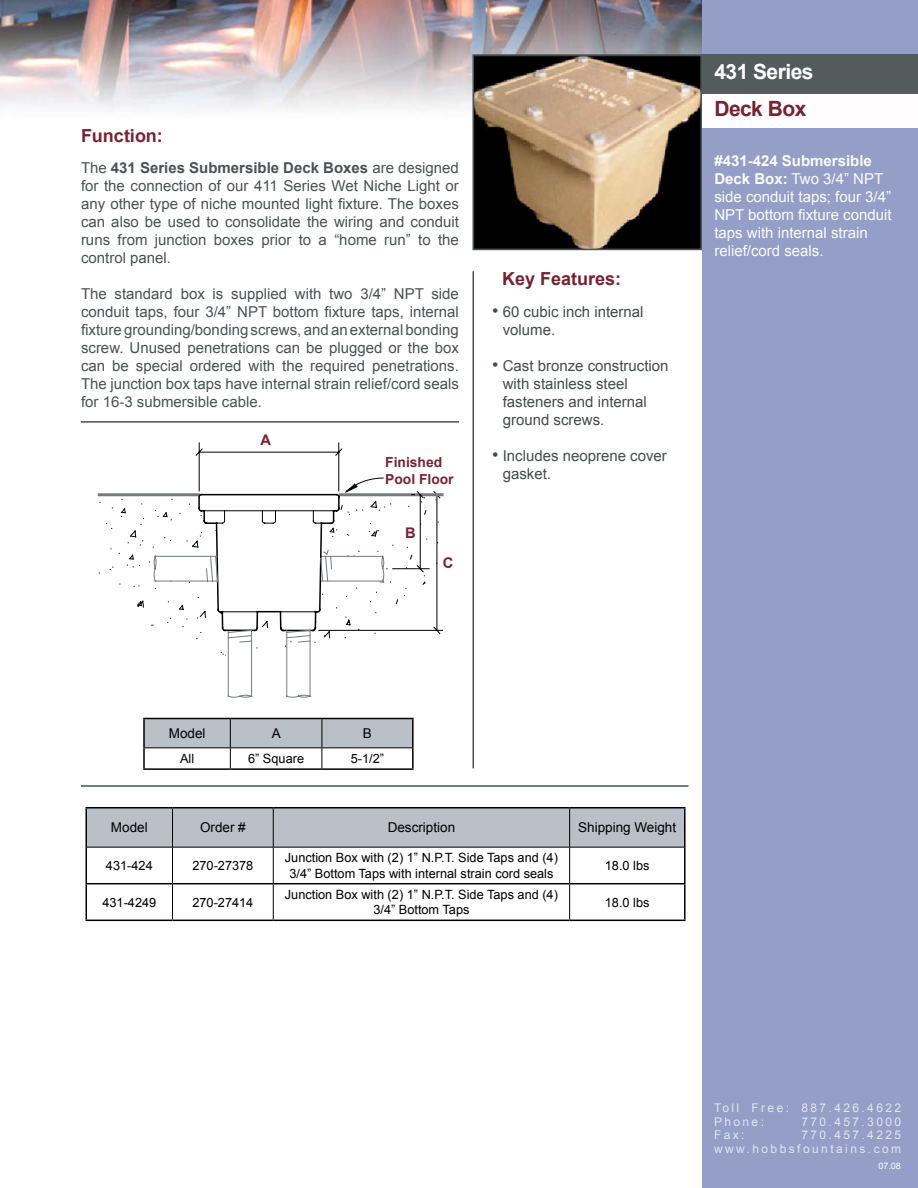
<style>
.page{position:relative;width:918px;height:1188px;background:#fff}
.page>*{position:absolute;margin:0;border:0;box-sizing:border-box;transform-origin:0 0}
.t1{font:700 21px "Arial";letter-spacing:-.025em;color:#fff}
.t2{font:700 21px "Arial";letter-spacing:-.025em;color:#772232}
.t3{font:700 18px "Arial";color:#772232}
.t4{font:18px "Arial";color:#444b4c}
.t5{font:15px/18px "Arial";color:#4a5253;text-align:justify}
.t6{font:15px/18px "Arial";color:#444b4c}
.t7{font:15px/18px "Arial";color:#fafdff}
.t8{font:700 14.7px "Arial";color:#772232}
.t9{font:700 13.8px/16.6px "Arial";color:#772232}
.t10{font:13.5px "Arial";color:#000}
.t11{font:12.75px/15.3px "Arial";color:#000;text-align:center}
.t12{font:12px/13.5px "Arial";letter-spacing:.2em;color:#fafdff}
.t13{font:9px "Arial";color:#fff}
.s1{font-weight:700}
</style>
<div class="page">
<img style="left:0;top:0;width:702px;height:110px">
<div style="left:702px;top:0;width:216px;height:1188px;background:#949ec6"></div>
<div style="left:702px;top:92px;width:216px;height:36px;background:#fffdfe"></div>
<div style="left:702px;top:54px;width:216px;height:40px;background:#545b5d"></div>
<hr style="left:81px;top:421px;width:378px;height:2px;background:#4a5253">
<hr style="left:472px;top:271px;width:2px;height:497px;background:#4a5253">
<hr style="left:81px;top:785px;width:607px;height:2px;background:#4a5253">
<img style="left:475px;top:57px;width:224px;height:190px">
<div style="left:472px;top:54px;width:230px;height:196px;border:2px solid #4a5253"></div>
<svg style="left:99px;top:443px;width:243px;height:131px"></svg>
<hr style="left:99px;top:493px;width:99px;height:3px;background:#737b7f">
<svg style="left:107px;top:478px;width:336px;height:220px"></svg>
<div style="left:87px;top:808px;width:597px;height:39px;background:#bac0c7"></div>
<hr style="left:172px;top:808px;width:1px;height:39px;background:#000">
<hr style="left:273px;top:808px;width:1px;height:39px;background:#000">
<hr style="left:569px;top:808px;width:1px;height:39px;background:#000">
<hr style="left:87px;top:847px;width:86px;height:1px;background:#000">
<hr style="left:173px;top:847px;width:100px;height:1px;background:#000">
<hr style="left:172px;top:848px;width:1px;height:35px;background:#000">
<hr style="left:273px;top:847px;width:297px;height:1px;background:#000">
<hr style="left:273px;top:848px;width:1px;height:35px;background:#000">
<hr style="left:570px;top:847px;width:114px;height:1px;background:#000">
<hr style="left:569px;top:848px;width:1px;height:35px;background:#000">
<hr style="left:172px;top:884px;width:1px;height:36px;background:#000">
<hr style="left:273px;top:884px;width:1px;height:36px;background:#000">
<hr style="left:569px;top:884px;width:1px;height:36px;background:#000">
<hr style="left:86px;top:807px;width:87px;height:1px;background:#000">
<hr style="left:86px;top:808px;width:1px;height:39px;background:#000">
<hr style="left:173px;top:807px;width:100px;height:1px;background:#000">
<hr style="left:273px;top:807px;width:297px;height:1px;background:#000">
<hr style="left:570px;top:807px;width:116px;height:1px;background:#000">
<hr style="left:684px;top:808px;width:2px;height:39px;background:#000">
<hr style="left:86px;top:847px;width:1px;height:36px;background:#000">
<hr style="left:684px;top:847px;width:2px;height:36px;background:#000">
<hr style="left:86px;top:883px;width:87px;height:1px;background:#000">
<hr style="left:86px;top:884px;width:1px;height:36px;background:#000">
<hr style="left:173px;top:883px;width:100px;height:1px;background:#000">
<hr style="left:273px;top:883px;width:297px;height:1px;background:#000">
<hr style="left:570px;top:883px;width:116px;height:1px;background:#000">
<hr style="left:684px;top:884px;width:2px;height:36px;background:#000">
<hr style="left:86px;top:920px;width:87px;height:1px;background:#000">
<hr style="left:173px;top:920px;width:100px;height:1px;background:#000">
<hr style="left:273px;top:920px;width:297px;height:1px;background:#000">
<hr style="left:570px;top:920px;width:116px;height:1px;background:#000">
<hr style="left:143px;top:747px;width:88px;height:1px;background:#000">
<svg style="left:144px;top:719px;width:268px;height:49px"></svg>
<hr style="left:143px;top:718px;width:87px;height:1px;background:#000">
<hr style="left:143px;top:719px;width:2px;height:28px;background:#000">
<hr style="left:230px;top:718px;width:92px;height:1px;background:#000">
<hr style="left:322px;top:718px;width:92px;height:1px;background:#000">
<hr style="left:412px;top:719px;width:2px;height:29px;background:#000">
<hr style="left:412px;top:748px;width:2px;height:20px;background:#000">
<hr style="left:230px;top:768px;width:92px;height:2px;background:#000">
<hr style="left:322px;top:768px;width:92px;height:2px;background:#000">
<hr style="left:143px;top:748px;width:2px;height:20px;background:#000">
<hr style="left:143px;top:768px;width:87px;height:2px;background:#000">
<p class="t3" style="left:81px;top:124px;width:83px">Function:</p>
<p class="t5" style="left:81px;top:159px;width:379px">The <span class="s1">431 Series Submersible Deck Boxes</span> are designed for the connection of our 411 Series Wet Niche Light or any other type of niche mounted light fixture. The boxes can also be used to consolidate the wiring and conduit runs from junction boxes prior to a “home run” to the control panel.</p>
<p class="t5" style="left:81px;top:285px;width:379px">The standard box is supplied with two 3/4” NPT side conduit taps, four 3/4” NPT bottom fixture taps, internal fixture grounding/bonding screws, and an external bonding screw. Unused penetrations can be plugged or the box can be special ordered with the required penetrations.<br>The junction box taps have internal strain relief/cord seals for 16-3 submersible cable.</p>
<p class="t8" style="left:261px;top:430px;width:12px">A</p>
<p class="t9" style="left:385px;top:454px;width:70px">Finished<br>Pool Floor</p>
<p class="t8" style="left:405px;top:523px;width:12px">B</p>
<p class="t8" style="left:443px;top:554px;width:12px">C</p>
<p class="t3" style="left:502px;top:267px;width:121px">Key Features:</p>
<p class="t6" style="left:503px;top:303px;width:142px">60 cubic inch internal volume.</p>
<p class="t6" style="left:503px;top:357px;width:167px">Cast bronze construction with stainless steel fasteners and internal ground screws.</p>
<p class="t6" style="left:503px;top:447px;width:166px">Includes neoprene cover gasket.</p>
<p class="t4" style="left:492px;top:299px;width:8px">•</p>
<p class="t4" style="left:492px;top:353px;width:8px">•</p>
<p class="t4" style="left:492px;top:443px;width:8px">•</p>
<h1 class="t1" style="left:714px;top:58px;width:101px">431 Series</h1>
<h1 class="t2" style="left:714px;top:95px;width:94px">Deck Box</h1>
<p class="t7" style="left:714px;top:152px;width:179px"><span class="s1">#431-424 Submersible<br>Deck Box:</span> Two 3/4” NPT side conduit taps; four 3/4”<br>NPT bottom fixture conduit taps with internal strain relief/cord seals.</p>
<p class="t10" style="left:169px;top:725px;width:38px">Model</p>
<p class="t10" style="left:272px;top:725px;width:11px">A</p>
<p class="t10" style="left:363px;top:725px;width:11px">B</p>
<p class="t11" style="left:180px;top:751px;width:16px">All</p>
<p class="t11" style="left:248px;top:751px;width:57px">6” Square</p>
<p class="t11" style="left:351px;top:751px;width:35px">5-1/2”</p>
<p class="t10" style="left:111px;top:819px;width:38px">Model</p>
<p class="t10" style="left:200px;top:819px;width:47px">Order #</p>
<p class="t10" style="left:388px;top:819px;width:69px">Description</p>
<p class="t10" style="left:578px;top:819px;width:100px">Shipping Weight</p>
<p class="t11" style="left:106px;top:858px;width:48px">431-424</p>
<p class="t11" style="left:192px;top:858px;width:62px">270-27378</p>
<p class="t11" style="left:285px;top:850px;width:275px">Junction Box with (2) 1” N.P.T. Side Taps and (4)<br>3/4” Bottom Taps with internal strain cord seals</p>
<p class="t11" style="left:605px;top:858px;width:46px">18.0 lbs</p>
<p class="t11" style="left:102px;top:895px;width:55px">431-4249</p>
<p class="t11" style="left:192px;top:895px;width:62px">270-27414</p>
<p class="t11" style="left:285px;top:887px;width:275px">Junction Box with (2) 1” N.P.T. Side Taps and (4)<br>3/4” Bottom Taps</p>
<p class="t11" style="left:605px;top:895px;width:46px">18.0 lbs</p>
<p class="t12" style="left:714px;top:1101px;width:189px">Toll Free: 887.426.4622<br>Phone:</p>
<p class="t12" style="left:801px;top:1115px;width:101px">770.457.3000</p>
<p class="t12" style="left:714px;top:1128px;width:189px;text-align:right">770.457.4225 www.hobbsfountains.com</p>
<p class="t12" style="left:714px;top:1128px;width:32px">Fax:</p>
<p class="t13" style="left:878px;top:1160px;width:24px">07.08</p>
</div>
